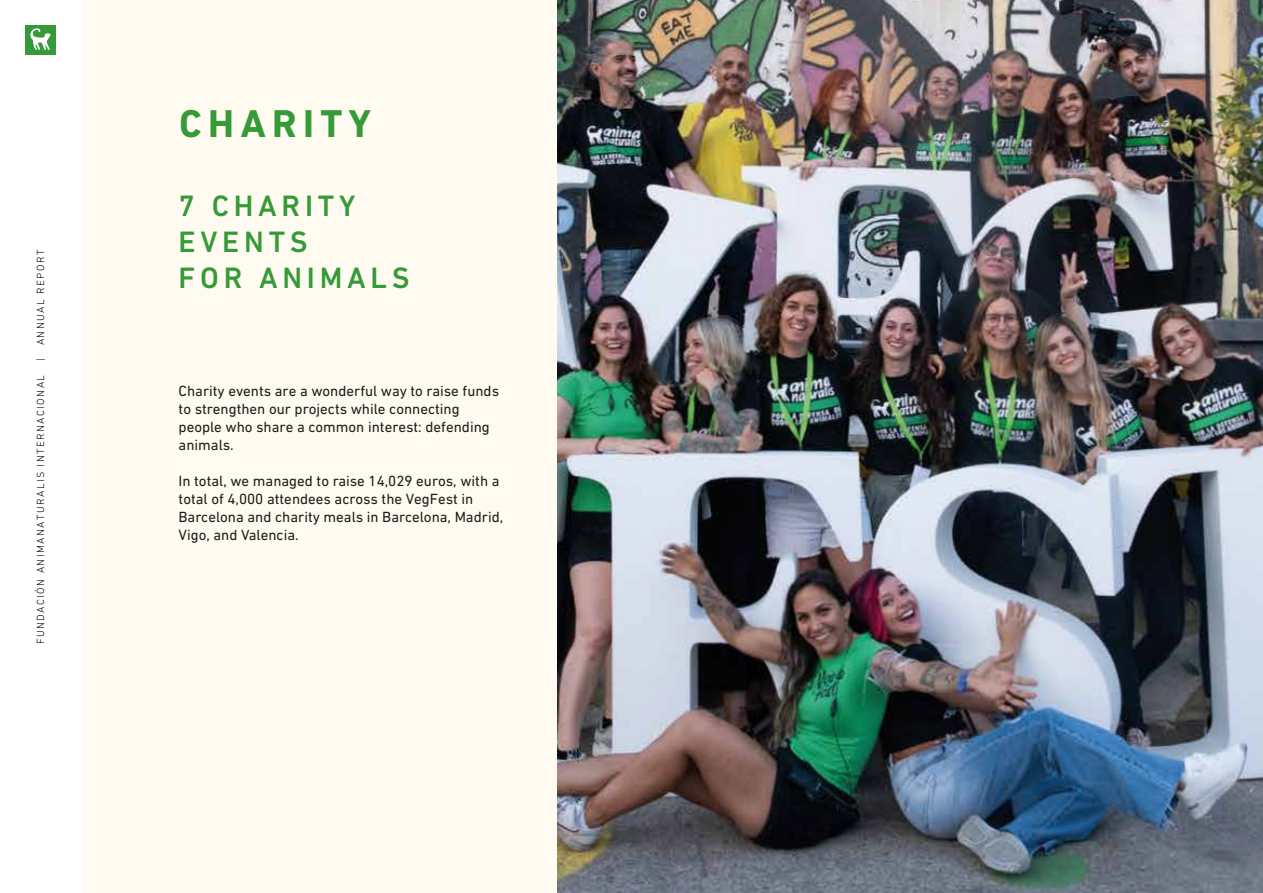
<style>
.page{position:relative;width:1263px;height:893px;background:#fff}
.page>*{position:absolute;margin:0;border:0;box-sizing:border-box;transform-origin:0 0}
.t1{font:700 39.45px "DIN Next CYR";letter-spacing:.16em;color:#359a37}
.t2{font:500 30px/36px "DIN Next CYR";letter-spacing:.16em;color:#359a37}
.t3{font:15px/18px "DIN Next CYR";color:#1d1d1b}
.t4{font:300 10.5px "DIN Next CYR";letter-spacing:.14em;color:#010101}
</style>
<div class="page">
<div style="left:83px;top:0;width:1180px;height:893px;background:#fffbf1"></div>
<div style="left:25px;top:25px;width:31px;height:29px;background:#359a37"></div>
<svg style="left:30px;top:28px;width:21px;height:23px"></svg>
<img style="left:557px;top:0;width:706px;height:893px">
<p class="t4" style="left:35px;top:345px;width:97px;rotate:-90deg">ANNUAL REPORT</p>
<p class="t4" style="left:35px;top:361px;width:4px;rotate:-90deg">|</p>
<p class="t4" style="left:35px;top:644px;width:271px;rotate:-90deg">FUNDACIÓN ANIMANATURALIS INTERNACIONAL</p>
<h1 class="t1" style="left:179px;top:101px;width:193px">CHARITY</h1>
<h2 class="t2" style="left:179px;top:188px;width:232px">7 CHARITY<br>EVENTS<br>FOR ANIMALS</h2>
<p class="t3" style="left:179px;top:382px;width:322px">Charity events are a wonderful way to raise funds to strengthen our projects while connecting people who share a common interest: defending animals.</p>
<p class="t3" style="left:179px;top:472px;width:326px">In total, we managed to raise 14,029 euros, with a total of 4,000 attendees across the VegFest in Barcelona and charity meals in Barcelona, Madrid, Vigo, and Valencia.</p>
</div>
